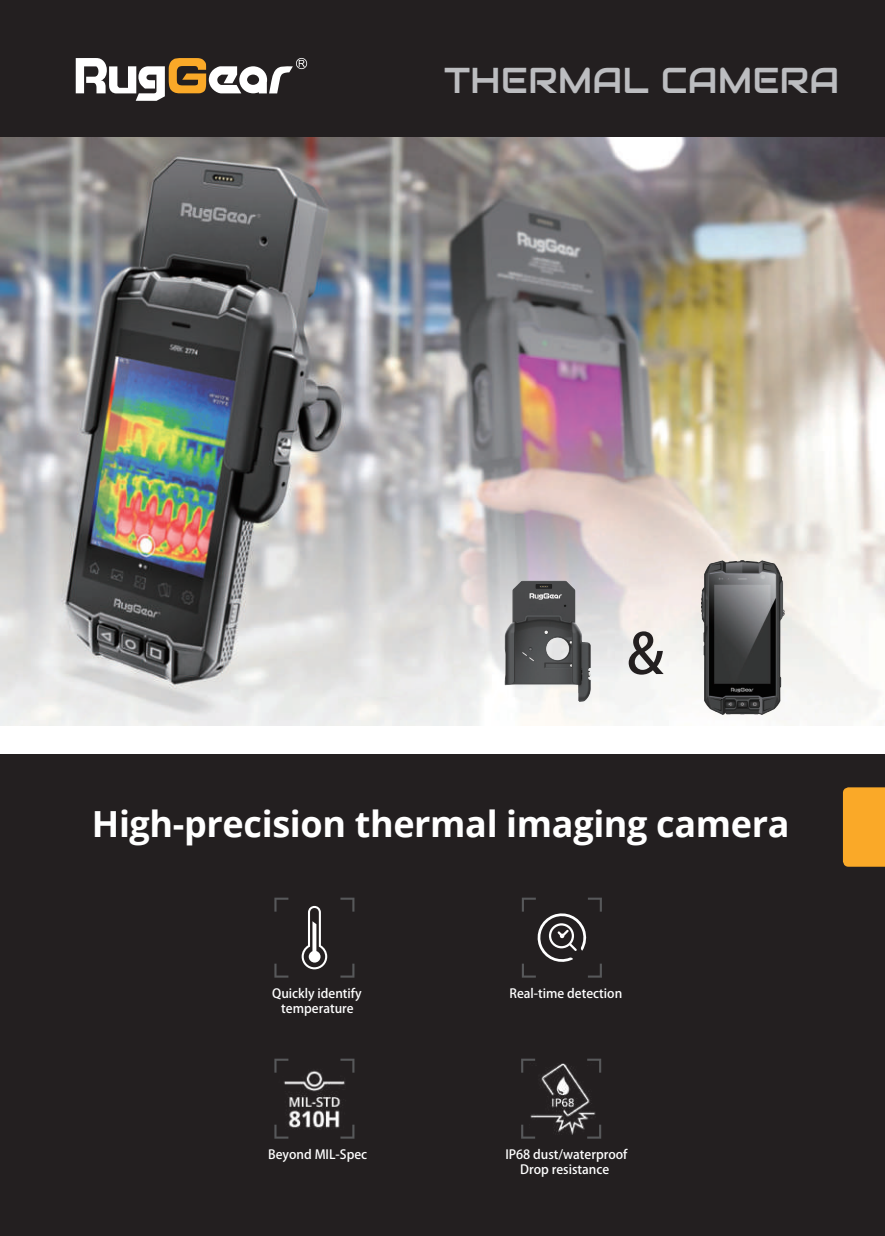
<style>
.page{position:relative;width:885px;height:1236px;background:#fff}
.page>*{position:absolute;margin:0;border:0;box-sizing:border-box;transform-origin:0 0}
.t1{font:54.8px "Myriad Pro Semibold G Bpc EUC H";color:#231f20}
.t2{font:700 36px "Open Sans";letter-spacing:-.01em;color:#fff}
.t3{font:36px "Audiowide";color:#bcbdc0}
.t4{font:12.6px/15.2px "Open Sans G Bpc EUC H";color:#fff;text-align:center}
</style>
<div class="page">
<img style="left:0;top:136px;width:884px;height:590px">
<div style="left:0;top:754px;width:884px;height:482px;background:#231f20"></div>
<div style="left:0;top:0;width:884px;height:136px;background:#231f20"></div>
<svg style="left:76px;top:58px;width:231px;height:43px"></svg>
<div style="left:843px;top:787px;width:41px;height:80px;background:#faa928"></div>
<img style="left:701px;top:561px;width:83px;height:154px">
<img style="left:530px;top:1064px;width:65px;height:71px">
<svg style="left:521px;top:1059px;width:14px;height:14px"></svg>
<svg style="left:587px;top:1059px;width:14px;height:14px"></svg>
<svg style="left:587px;top:1125px;width:14px;height:14px"></svg>
<svg style="left:521px;top:1125px;width:14px;height:14px"></svg>
<svg style="left:274px;top:1059px;width:14px;height:14px"></svg>
<svg style="left:340px;top:1059px;width:14px;height:14px"></svg>
<svg style="left:340px;top:1125px;width:14px;height:14px"></svg>
<svg style="left:274px;top:1125px;width:14px;height:14px"></svg>
<img style="left:277px;top:1061px;width:75px;height:74px">
<svg style="left:274px;top:898px;width:14px;height:14px"></svg>
<svg style="left:340px;top:898px;width:14px;height:14px"></svg>
<svg style="left:340px;top:964px;width:14px;height:14px"></svg>
<svg style="left:274px;top:964px;width:14px;height:14px"></svg>
<svg style="left:301px;top:906px;width:26px;height:63px"></svg>
<svg style="left:522px;top:898px;width:80px;height:80px"></svg>
<img style="left:499px;top:577px;width:95px;height:130px">
<h2 class="t3" style="left:444px;top:58px;width:397px">THERMAL CAMERA</h2>
<h1 class="t1" style="left:626px;top:621px;width:39px">&amp;</h1>
<h2 class="t2" style="left:92px;top:799px;width:699px">High-precision thermal imaging camera</h2>
<p class="t4" style="left:272px;top:986px;width:91px">Quickly identify temperature</p>
<p class="t4" style="left:509px;top:986px;width:114px">Real-time detection</p>
<p class="t4" style="left:268px;top:1147px;width:101px">Beyond MIL-Spec</p>
<p class="t4" style="left:505px;top:1147px;width:124px">IP68 dust/waterproof<br>Drop resistance</p>
</div>
